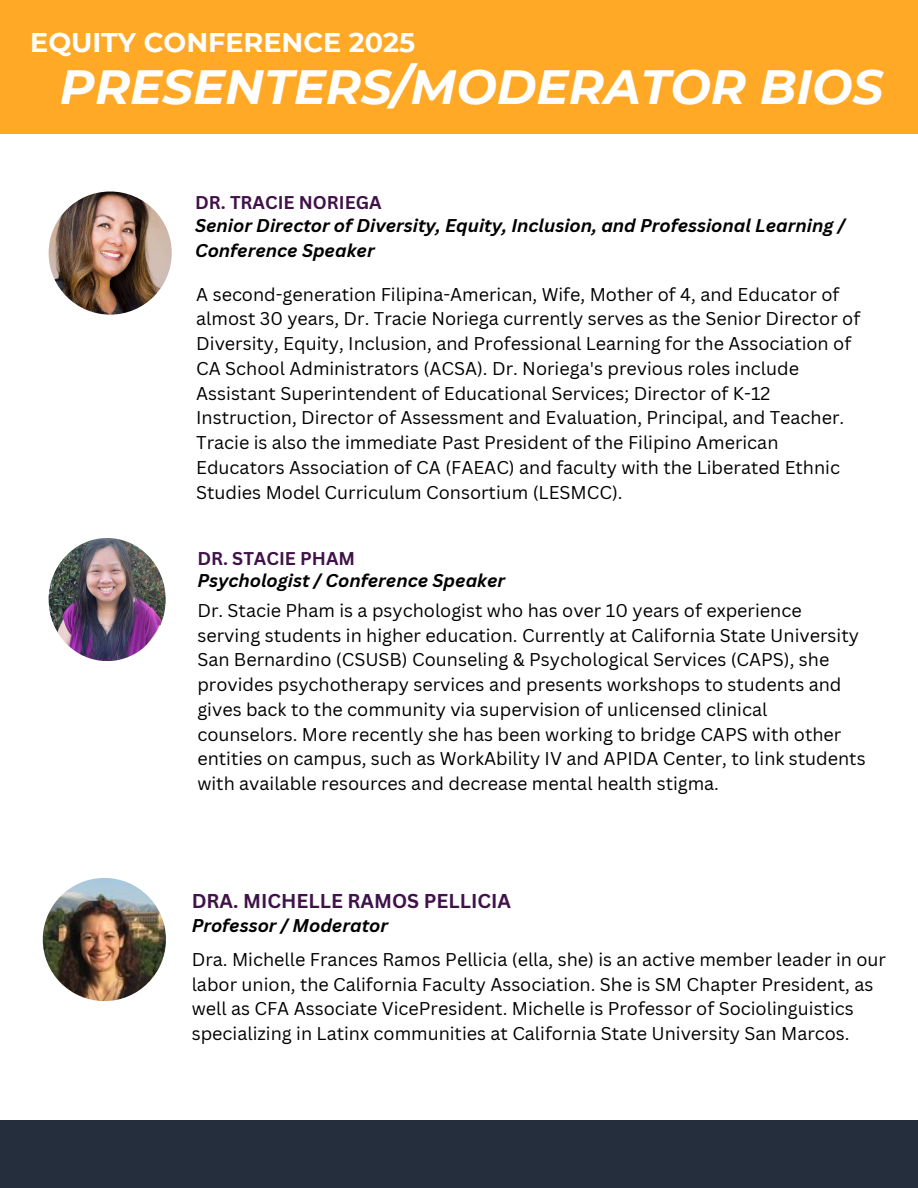
<style>
.page{position:relative;width:918px;height:1188px;background:#fff}
.page>*{position:absolute;margin:0;border:0;box-sizing:border-box;transform-origin:0 0}
.t1{font:italic 700 48px "Montserrat";color:#fff}
.t2{font:700 27px "Montserrat";color:#fff}
.t3{font:700 19.5px "Canva Sans";color:#401249}
.t4{font:18px/24.8px "Canva Sans";color:#000}
.t5{font:italic 700 18px/24.8px "Canva Sans";color:#000}
.t6{font:700 18px "Canva Sans";color:#401249}
</style>
<div class="page">
<div style="left:0;top:1121px;width:918px;height:67px;background:#242e3c"></div>
<div style="left:0;top:0;width:918px;height:133px;background:#ffa927"></div>
<img style="left:49px;top:192px;width:123px;height:123px;border-radius:50%">
<img style="left:49px;top:538px;width:117px;height:123px;border-radius:50%">
<img style="left:43px;top:878px;width:123px;height:123px;border-radius:50%">
<h1 class="t2" style="left:30px;top:26px;width:386px">EQUITY CONFERENCE 2025</h1>
<h2 class="t1" style="left:60px;top:58px;width:825px">PRESENTERS/MODERATOR BIOS</h2>
<h3 class="t6" style="left:195px;top:190px;width:188px">DR. TRACIE NORIEGA</h3>
<h4 class="t5" style="left:195px;top:212px;width:652px">Senior Director of Diversity, Equity, Inclusion, and Professional Learning /<br>Conference Speaker</h4>
<p class="t4" style="left:196px;top:281px;width:666px">A second-generation Filipina-American, Wife, Mother of 4, and Educator of almost 30 years, Dr. Tracie Noriega currently serves as the Senior Director of Diversity, Equity, Inclusion, and Professional Learning for the Association of CA School Administrators (ACSA). Dr. Noriega's previous roles include Assistant Superintendent of Educational Services; Director of K-12<br>Instruction, Director of Assessment and Evaluation, Principal, and Teacher.<br>Tracie is also the immediate Past President of the Filipino American Educators Association of CA (FAEAC) and faculty with the Liberated Ethnic Studies Model Curriculum Consortium (LESMCC).</p>
<h3 class="t6" style="left:197px;top:546px;width:159px">DR. STACIE PHAM</h3>
<h4 class="t5" style="left:197px;top:567px;width:309px">Psychologist / Conference Speaker</h4>
<p class="t4" style="left:197px;top:598px;width:670px">Dr. Stacie Pham is a psychologist who has over 10 years of experience serving students in higher education. Currently at California State University San Bernardino (CSUSB) Counseling &amp; Psychological Services (CAPS), she provides psychotherapy services and presents workshops to students and gives back to the community via supervision of unlicensed clinical counselors. More recently she has been working to bridge CAPS with other entities on campus, such as WorkAbility IV and APIDA Center, to link students with available resources and decrease mental health stigma.</p>
<p class="t3" style="left:192px;top:887px;width:321px">DRA. MICHELLE RAMOS PELLICIA</p>
<h3 class="t5" style="left:192px;top:912px;width:198px">Professor / Moderator</h3>
<p class="t4" style="left:192px;top:946px;width:696px">Dra. Michelle Frances Ramos Pellicia (ella, she) is an active member leader in our labor union, the California Faculty Association. She is SM Chapter President, as well as CFA Associate VicePresident. Michelle is Professor of Sociolinguistics specializing in Latinx communities at California State University San Marcos.</p>
</div>
